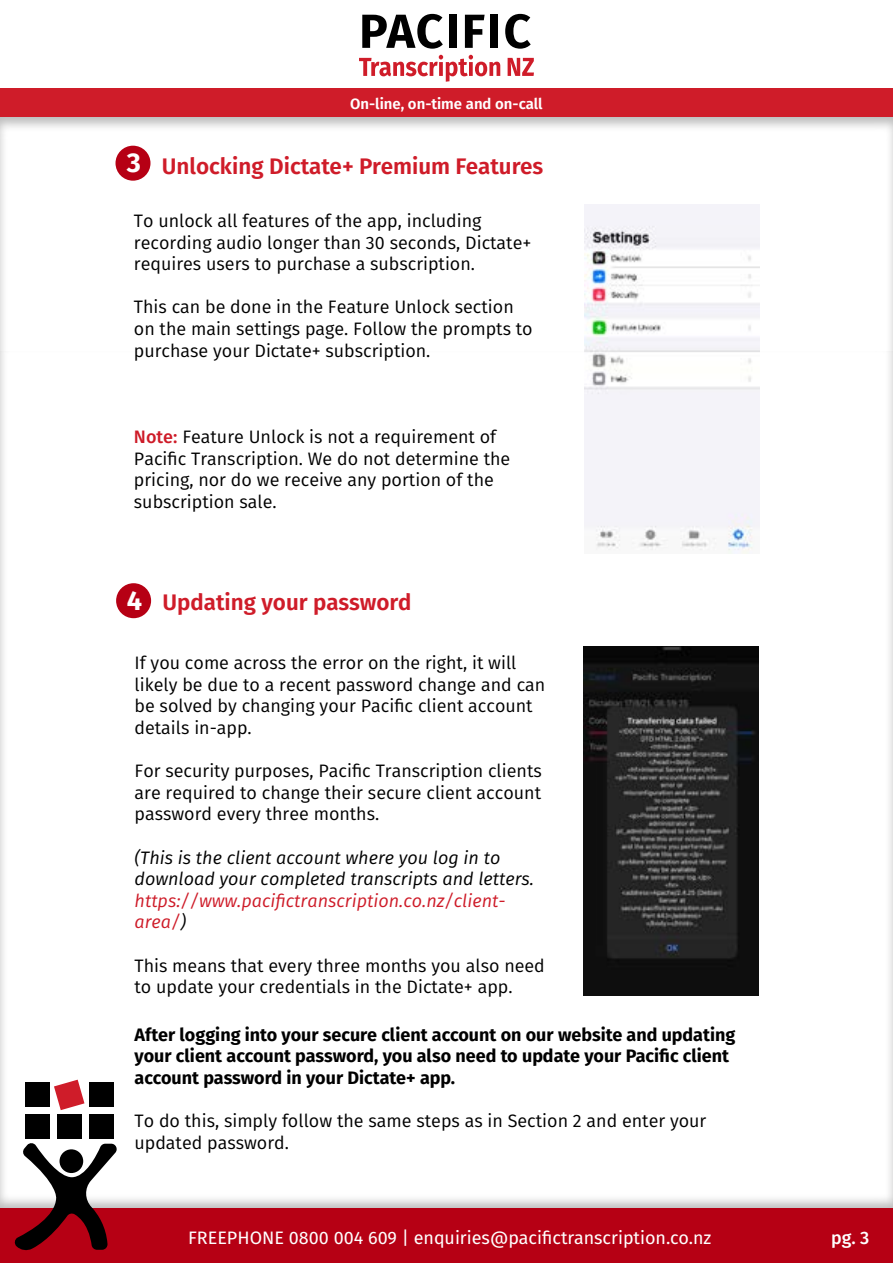
<style>
.page{position:relative;width:893px;height:1263px;background:#fff}
.page>*{position:absolute;margin:0;border:0;box-sizing:border-box;transform-origin:0 0}
.t1{font:600 22.5px "Fira Sans";color:#cf1c29}
.t2{font:18px/21.6px "Fira Sans";color:#000}
.t3{font:700 18px/21.6px "Fira Sans";color:#000}
.t4{font:italic 18px/21.6px "Fira Sans";color:#000}
.t5{font:18px "Fira Sans";color:#fff}
.t6{font:italic 18px/21.6px "Fira Sans";color:#ce1b28}
.t7{font:500 18px "Fira Sans";color:#fff}
.t8{font:600 15px "Fira Sans";color:#fff}
.s1{font-weight:700;font-size:27.15px;color:#fff}
.s2{font-weight:500;color:#ce1b28}
.s3{color:#000}
</style>
<div class="page">
<div style="left:0;top:106px;width:893px;height:1056px;background:#000;opacity:.27"></div>
<div style="left:0;top:342px;width:893px;height:869px;background:#fff"></div>
<div style="left:0;top:1209px;width:893px;height:54px;background:#b60014"></div>
<svg style="left:14px;top:1143px;width:104px;height:108px"></svg>
<div style="left:60px;top:1149px;width:23px;height:24px;background:#000;border-radius:50%"></div>
<div style="left:25px;top:1082px;width:25px;height:25px;background:#000"></div>
<svg style="left:54px;top:1080px;width:30px;height:30px"></svg>
<div style="left:89px;top:1082px;width:25px;height:25px;background:#000"></div>
<div style="left:25px;top:1114px;width:25px;height:25px;background:#000"></div>
<div style="left:57px;top:1114px;width:25px;height:25px;background:#000"></div>
<div style="left:89px;top:1114px;width:25px;height:25px;background:#000"></div>
<div style="left:0;top:88px;width:893px;height:28px;background:#cf1c29"></div>
<svg style="left:359px;top:55px;width:141px;height:27px"></svg>
<svg style="left:508px;top:58px;width:26px;height:18px"></svg>
<svg style="left:362px;top:14px;width:81px;height:35px"></svg>
<div style="left:449px;top:15px;width:7px;height:33px;background:#000"></div>
<svg style="left:465px;top:15px;width:20px;height:33px"></svg>
<div style="left:490px;top:15px;width:8px;height:33px;background:#000"></div>
<svg style="left:505px;top:14px;width:26px;height:35px"></svg>
<img style="left:585px;top:205px;width:174px;height:349px">
<div style="left:115px;top:146px;width:35px;height:35px;background:#b60014;border-radius:50%"></div>
<div style="left:116px;top:583px;width:35px;height:35px;background:#b60014;border-radius:50%"></div>
<img style="left:584px;top:646px;width:174px;height:349px">
<p class="t8" style="left:350px;top:92px;width:194px">On-line, on-time and on-call</p>
<p class="t1" style="left:127px;top:148px;width:418px"><span class="s1">3</span> Unlocking Dictate+ Premium Features</p>
<p class="t2" style="left:134px;top:210px;width:399px">To unlock all features of the app, including recording audio longer than 30 seconds, Dictate+ requires users to purchase a subscription.</p>
<p class="t2" style="left:134px;top:296px;width:400px">This can be done in the Feature Unlock section on the main settings page. Follow the prompts to purchase your Dictate+ subscription.</p>
<p class="t2" style="left:134px;top:426px;width:378px"><span class="s2">Note:</span> Feature Unlock is not a requirement of Pacific Transcription. We do not determine the pricing, nor do we receive any portion of the subscription sale.</p>
<p class="t1" style="left:127px;top:584px;width:286px"><span class="s1">4</span> Updating your password</p>
<p class="t2" style="left:135px;top:651px;width:412px">If you come across the error on the right, it will likely be due to a recent password change and can be solved by changing your Pacific client account details in-app.</p>
<p class="t2" style="left:135px;top:759px;width:409px;text-align:justify">For security purposes, Pacific Transcription clients are required to change their secure client account password every three months.</p>
<p class="t4" style="left:135px;top:846px;width:401px">(This is the client account where you log in to download your completed transcripts and letters.</p>
<p class="t6" style="left:135px;top:889px;width:373px">https://www.pacifictranscription.co.nz/client&shy;area/<span class="s3">)</span></p>
<p class="t2" style="left:135px;top:954px;width:412px">This means that every three months you also need to update your credentials in the Dictate+ app.</p>
<p class="t3" style="left:135px;top:1022px;width:602px">After logging into your secure client account on our website and updating your client account password, you also need to update your Pacific client account password in your Dictate+ app.</p>
<p class="t2" style="left:135px;top:1109px;width:573px">To do this, simply follow the same steps as in Section 2 and enter your updated password.</p>
<p class="t5" style="left:188px;top:1224px;width:525px">FREEPHONE 0800 004 609 | enquiries@pacifictranscription.co.nz</p>
<p class="t7" style="left:831px;top:1224px;width:40px">pg. 3</p>
</div>
